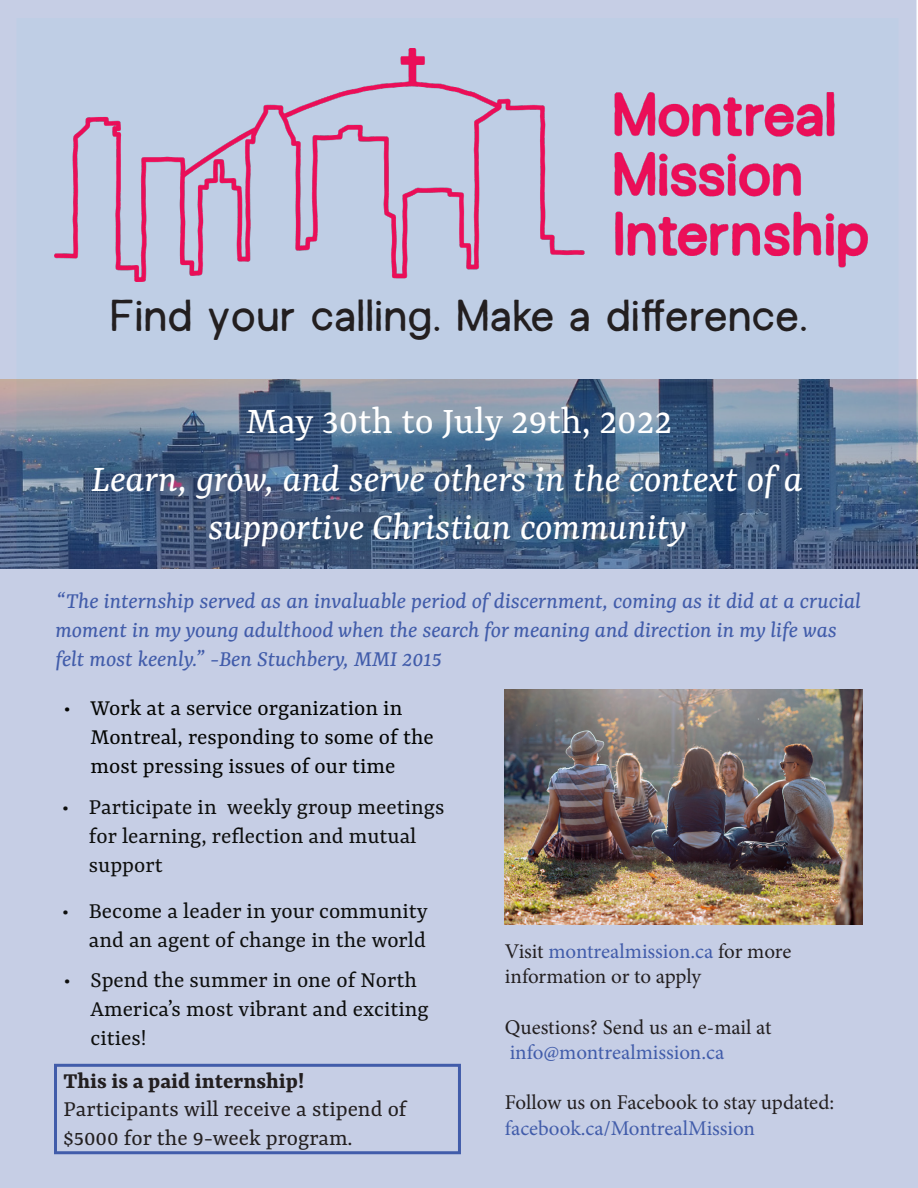
<style>
.page{position:relative;width:918px;height:1188px;background:#fff}
.page>*{position:absolute;margin:0;border:0;box-sizing:border-box;transform-origin:0 0}
.t1{font:45px "ANTIFORM";color:#231f20}
.t2{font:italic 40.5px/48.6px "Yrsa";color:#fff;text-align:center}
.t3{font:40.5px "Yrsa";color:#fff}
.t4{font:24px/28.8px "Yrsa";color:#0e0f0e}
.t5{font:italic 24px/28.8px "Yrsa";color:#415caa}
.t6{font:24px/28.8px "Yrsa";color:#040503}
.t7{font:24px/28.8px "Yrsa";color:#231f20}
.t8{font:700 24px "Yrsa";color:#231f20}
.t9{font:21px/25.2px "Minion Pro";letter-spacing:-.005em;color:#231f20}
.t10{font:21px "Minion Pro";color:#415caa}
.s1{color:#415caa}
</style>
<div class="page">
<div style="left:0;top:569px;width:918px;height:619px;background:#c6cee5"></div>
<svg style="left:0;top:0;width:916px;height:569px;background:#879ab5"></svg>
<img style="left:54px;top:48px;width:814px;height:233px">
<div style="left:54px;top:1064px;width:407px;height:90px;border:3px solid #415caa"></div>
<img style="left:505px;top:690px;width:358px;height:234px">
<p class="t1" style="left:110px;top:279px;width:700px">Find your calling. Make a difference.</p>
<p class="t3" style="left:246px;top:398px;width:428px">May 30th to July 29th, 2022</p>
<p class="t2" style="left:91px;top:452px;width:713px">Learn, grow, and serve others in the context of a supportive Christian community</p>
<p class="t5" style="left:55px;top:585px;width:807px">“The internship served as an invaluable period of discernment, coming as it did at a crucial moment in my young adulthood when the search for meaning and direction in my life was felt most keenly.” -Ben Stuchbery, MMI 2015</p>
<p class="t6" style="left:91px;top:695px;width:345px;text-indent:-27px">• Work at a service organization in<br>Montreal, responding to some of the most pressing issues of our time</p>
<p class="t4" style="left:89px;top:794px;width:357px;text-indent:-27px">• Participate in weekly group meetings for learning, reflection and mutual support</p>
<p class="t4" style="left:62px;top:898px;width:367px;text-align:right">• Become a leader in your community and an agent of change in the world</p>
<p class="t4" style="left:91px;top:967px;width:340px;text-indent:-27px">• Spend the summer in one of North<br>America’s most vibrant and exciting cities!</p>
<p class="t8" style="left:64px;top:1065px;width:242px">This is a paid internship!</p>
<p class="t7" style="left:64px;top:1096px;width:345px">Participants will receive a stipend of $5000 for the 9-week program.</p>
<p class="t9" style="left:505px;top:939px;width:288px">Visit <span class="s1">montrealmission.ca</span> for more information or to apply</p>
<p class="t9" style="left:505px;top:1015px;width:268px">Questions? Send us an e-mail at</p>
<p class="t10" style="left:510px;top:1038px;width:216px">info@montrealmission.ca</p>
<p class="t9" style="left:505px;top:1090px;width:331px">Follow us on Facebook to stay updated:</p>
<p class="t10" style="left:505px;top:1114px;width:252px">facebook.ca/MontrealMission</p>
</div>
